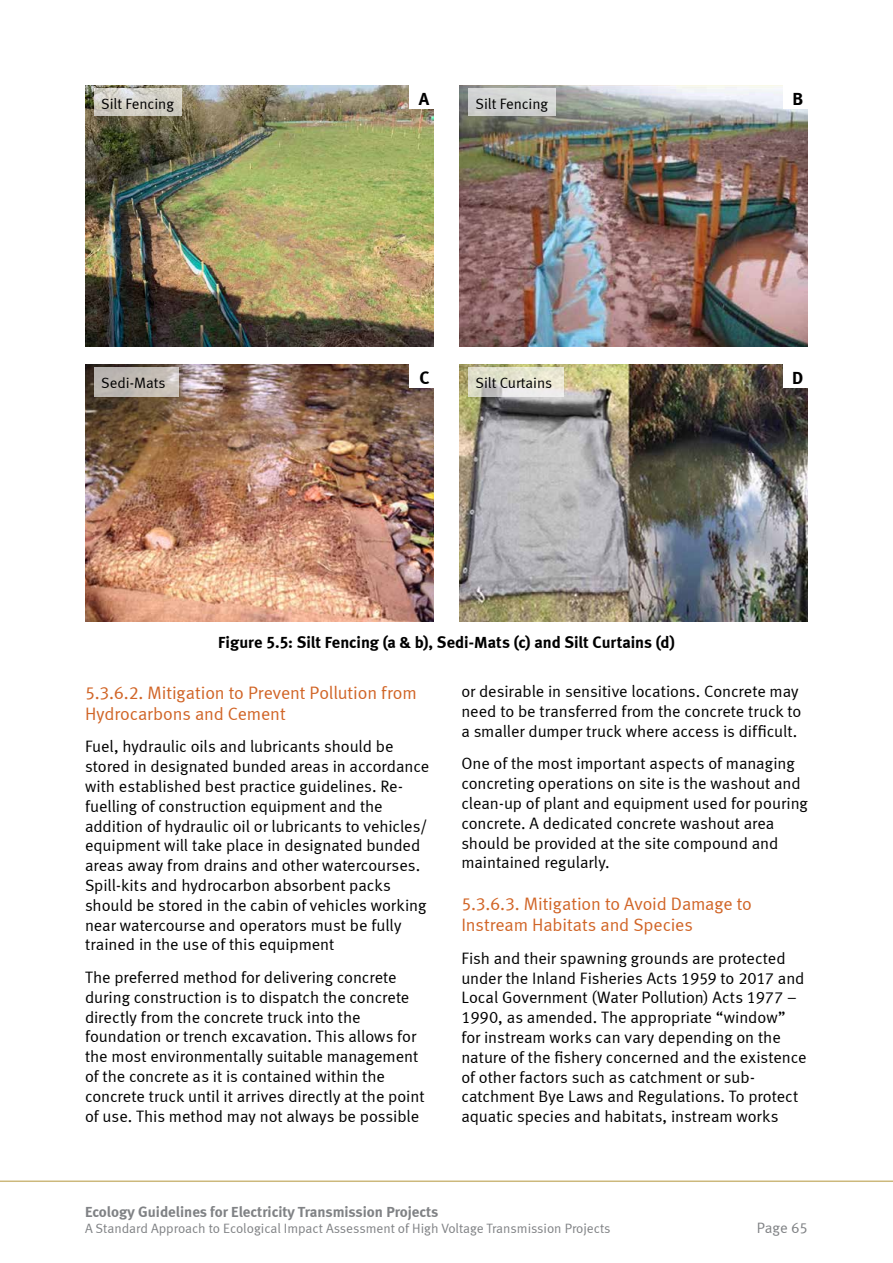
<style>
.page{position:relative;width:893px;height:1263px;background:#fff}
.page>*{position:absolute;margin:0;border:0;box-sizing:border-box;transform-origin:0 0}
.t1{font:18px/21.3px "Meta Normal LF";letter-spacing:-.005em;color:#d16527}
.t2{font:18px "Meta Bold LF";color:#000}
.t3{font:16.5px/19.8px "Meta Normal LF";letter-spacing:-.005em;color:#000}
.t4{font:16.5px "Meta Bold LF";letter-spacing:-.005em;color:#000}
.t5{font:15px "Meta Bold LF";color:#808285}
.t6{font:15px "Meta Normal LF";color:#000}
.t7{font:15px "Meta Normal LF";letter-spacing:-.005em;color:#808285}
.t8{font:13.5px "Meta Normal LF";color:#808285}
</style>
<div class="page">
<hr style="left:0;top:1180px;width:893px;height:2px;background:#ccb87c">
<img style="left:459px;top:85px;width:349px;height:262px">
<img style="left:85px;top:364px;width:349px;height:258px">
<img style="left:459px;top:364px;width:349px;height:258px">
<img style="left:85px;top:85px;width:349px;height:262px">
<div style="left:409px;top:85px;width:25px;height:24px;background:#fff"></div>
<div style="left:409px;top:364px;width:25px;height:24px;background:#fff"></div>
<div style="left:784px;top:85px;width:24px;height:24px;background:#fff"></div>
<div style="left:784px;top:364px;width:24px;height:24px;background:#fff"></div>
<svg style="left:94px;top:88px;width:88px;height:27px;background:#d1cfc6"></svg>
<div style="left:468px;top:88px;width:87px;height:27px;background:#d2d4d3"></div>
<svg style="left:94px;top:367px;width:85px;height:29px;background:#c1bbb5"></svg>
<svg style="left:468px;top:367px;width:96px;height:29px;background:#e2e0d1"></svg>
<p class="t6" style="left:101px;top:95px;width:74px">Silt Fencing</p>
<p class="t2" style="left:419px;top:88px;width:12px">A</p>
<p class="t6" style="left:475px;top:95px;width:74px">Silt Fencing</p>
<p class="t6" style="left:101px;top:374px;width:66px">Sedi-Mats</p>
<p class="t2" style="left:419px;top:367px;width:12px">C</p>
<p class="t6" style="left:475px;top:374px;width:78px">Silt Curtains</p>
<p class="t4" style="left:218px;top:632px;width:458px">Figure 5.5: Silt Fencing (a &amp; b), Sedi-Mats (c) and Silt Curtains (d)</p>
<p class="t2" style="left:793px;top:88px;width:12px">B</p>
<p class="t2" style="left:792px;top:367px;width:13px">D</p>
<p class="t1" style="left:85px;top:681px;width:333px">5.3.6.2. Mitigation to Prevent Pollution from<br>Hydrocarbons and Cement</p>
<p class="t3" style="left:85px;top:737px;width:346px">Fuel, hydraulic oils and lubricants should be stored in designated bunded areas in accordance with established best practice guidelines. Re&shy;fuelling of construction equipment and the addition of hydraulic oil or lubricants to vehicles/ equipment will take place in designated bunded areas away from drains and other watercourses.<br>Spill-kits and hydrocarbon absorbent packs should be stored in the cabin of vehicles working near watercourse and operators must be fully trained in the use of this equipment</p>
<p class="t3" style="left:85px;top:967px;width:341px">The preferred method for delivering concrete during construction is to dispatch the concrete directly from the concrete truck into the foundation or trench excavation. This allows for the most environmentally suitable management of the concrete as it is contained within the concrete truck until it arrives directly at the point of use. This method may not always be possible</p>
<p class="t3" style="left:461px;top:681px;width:342px">or desirable in sensitive locations. Concrete may need to be transferred from the concrete truck to a smaller dumper truck where access is difficult.</p>
<p class="t3" style="left:461px;top:753px;width:348px">One of the most important aspects of managing concreting operations on site is the washout and clean-up of plant and equipment used for pouring concrete. A dedicated concrete washout area should be provided at the site compound and maintained regularly.</p>
<p class="t1" style="left:461px;top:893px;width:292px">5.3.6.3. Mitigation to Avoid Damage to<br>Instream Habitats and Species</p>
<p class="t3" style="left:461px;top:948px;width:347px">Fish and their spawning grounds are protected under the Inland Fisheries Acts 1959 to 2017 and Local Government (Water Pollution) Acts 1977 – 1990, as amended. The appropriate “window” for instream works can vary depending on the nature of the fishery concerned and the existence of other factors such as catchment or sub&shy;catchment Bye Laws and Regulations. To protect aquatic species and habitats, instream works</p>
<p class="t5" style="left:85px;top:1202px;width:355px">Ecology Guidelines for Electricity Transmission Projects</p>
<p class="t8" style="left:85px;top:1220px;width:527px">A Standard Approach to Ecological Impact Assessment of High Voltage Transmission Projects</p>
<p class="t7" style="left:757px;top:1219px;width:53px">Page 65</p>
</div>
